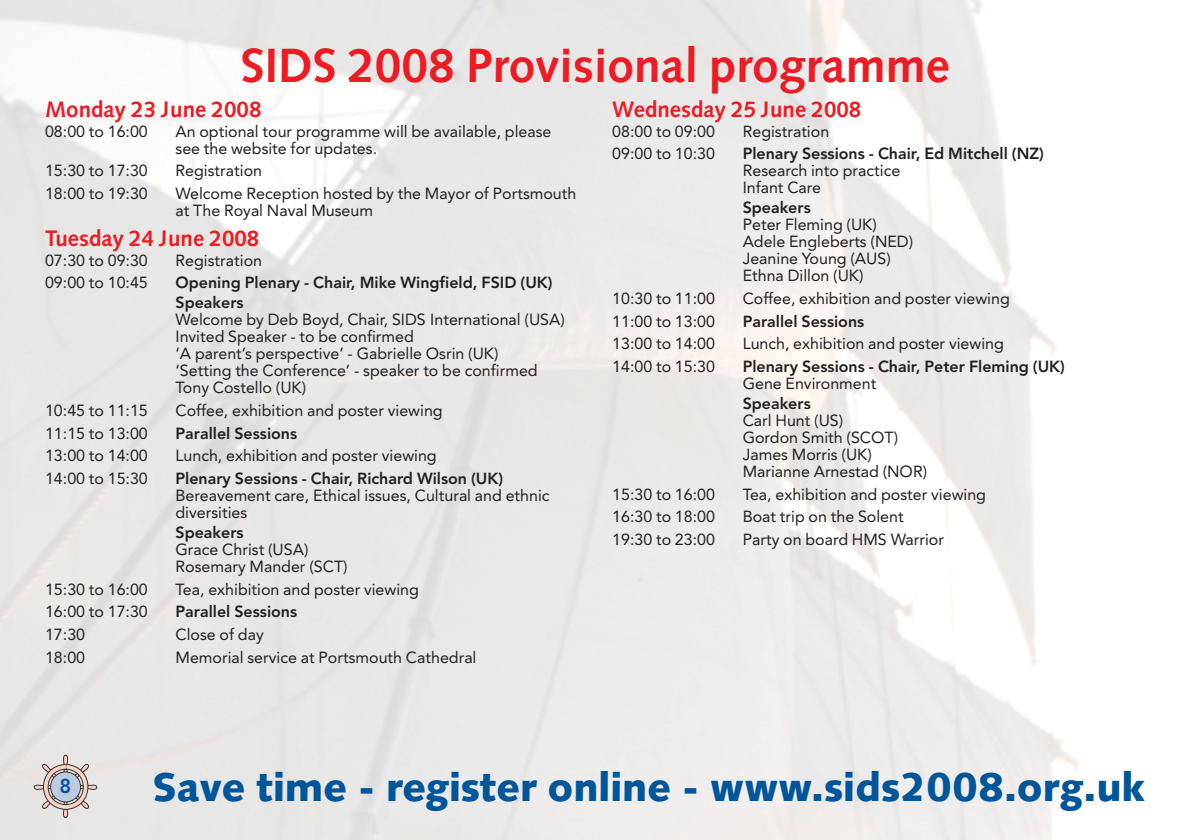
<style>
.page{position:relative;width:1191px;height:840px;background:#fff}
.page>*{position:absolute;margin:0;border:0;box-sizing:border-box;transform-origin:0 0}
.t1{font:700 48px "Syntax";color:#ed1c24}
.t2{font:900 40px "Syntax";color:#005699}
.t3{font:700 22.4px "Syntax";color:#ed1c24}
.t4{font:800 20px "Avenir";color:#005699}
.t5{font:16px/17px "Avenir";color:#231f20}
.t6{font:800 16px/19.8px "Avenir";color:#231f20}
</style>
<div class="page">
<img style="left:0;top:0;width:1079px;height:839px">
<svg style="left:34px;top:754px;width:63px;height:63px;background:#cbc5c6"></svg>
<h1 class="t1" style="left:241px;top:46px;width:710px">SIDS 2008 Provisional programme</h1>
<h3 class="t3" style="left:45px;top:100px;width:218px">Monday 23 June 2008</h3>
<p class="t5" style="left:45px;top:124px;width:104px">08:00 to 16:00</p>
<p class="t5" style="left:175px;top:124px;width:377px">An optional tour programme will be available, please see the website for updates.</p>
<p class="t5" style="left:45px;top:163px;width:104px">15:30 to 17:30</p>
<p class="t5" style="left:175px;top:163px;width:88px">Registration</p>
<p class="t5" style="left:45px;top:186px;width:104px">18:00 to 19:30</p>
<p class="t5" style="left:175px;top:186px;width:402px">Welcome Reception hosted by the Mayor of Portsmouth at The Royal Naval Museum</p>
<h3 class="t3" style="left:45px;top:229px;width:216px">Tuesday 24 June 2008</h3>
<p class="t5" style="left:45px;top:252px;width:104px">07:30 to 09:30</p>
<p class="t5" style="left:175px;top:252px;width:88px">Registration</p>
<p class="t5" style="left:45px;top:275px;width:104px">09:00 to 10:45</p>
<p class="t6" style="left:175px;top:274px;width:378px">Opening Plenary - Chair, Mike Wingfield, FSID (UK)<br>Speakers</p>
<p class="t5" style="left:175px;top:312px;width:391px">Welcome by Deb Boyd, Chair, SIDS International (USA)<br>Invited Speaker - to be confirmed<br>‘A parent’s perspective’ - Gabrielle Osrin (UK)<br>‘Setting the Conference’ - speaker to be confirmed Tony Costello (UK)</p>
<p class="t5" style="left:45px;top:403px;width:104px">10:45 to 11:15</p>
<p class="t5" style="left:175px;top:403px;width:269px">Coffee, exhibition and poster viewing</p>
<p class="t5" style="left:45px;top:425px;width:104px">11:15 to 13:00</p>
<p class="t6" style="left:175px;top:424px;width:123px">Parallel Sessions</p>
<p class="t5" style="left:45px;top:448px;width:104px">13:00 to 14:00</p>
<p class="t5" style="left:175px;top:448px;width:263px">Lunch, exhibition and poster viewing</p>
<p class="t5" style="left:45px;top:471px;width:104px">14:00 to 15:30</p>
<p class="t6" style="left:175px;top:469px;width:329px">Plenary Sessions - Chair, Richard Wilson (UK)</p>
<p class="t5" style="left:175px;top:488px;width:375px">Bereavement care, Ethical issues, Cultural and ethnic diversities</p>
<p class="t6" style="left:175px;top:523px;width:70px">Speakers</p>
<p class="t5" style="left:175px;top:542px;width:174px">Grace Christ (USA)<br>Rosemary Mander (SCT)</p>
<p class="t5" style="left:45px;top:581px;width:104px">15:30 to 16:00</p>
<p class="t5" style="left:175px;top:581px;width:245px">Tea, exhibition and poster viewing</p>
<p class="t5" style="left:45px;top:604px;width:104px">16:00 to 17:30</p>
<p class="t6" style="left:175px;top:602px;width:123px">Parallel Sessions</p>
<p class="t5" style="left:45px;top:627px;width:42px">17:30</p>
<p class="t5" style="left:175px;top:627px;width:90px">Close of day</p>
<p class="t5" style="left:45px;top:649px;width:42px">18:00</p>
<p class="t5" style="left:175px;top:649px;width:302px">Memorial service at Portsmouth Cathedral</p>
<h3 class="t3" style="left:612px;top:100px;width:251px">Wednesday 25 June 2008</h3>
<p class="t5" style="left:612px;top:124px;width:104px">08:00 to 09:00</p>
<p class="t5" style="left:742px;top:124px;width:88px">Registration</p>
<p class="t5" style="left:612px;top:146px;width:104px">09:00 to 10:30</p>
<p class="t6" style="left:742px;top:145px;width:303px">Plenary Sessions - Chair, Ed Mitchell (NZ)</p>
<p class="t5" style="left:742px;top:163px;width:159px">Research into practice<br>Infant Care</p>
<p class="t6" style="left:742px;top:199px;width:70px">Speakers</p>
<p class="t5" style="left:742px;top:217px;width:172px">Peter Fleming (UK)<br>Adele Engleberts (NED)<br>Jeanine Young (AUS)<br>Ethna Dillon (UK)</p>
<p class="t5" style="left:612px;top:291px;width:104px">10:30 to 11:00</p>
<p class="t5" style="left:742px;top:291px;width:269px">Coffee, exhibition and poster viewing</p>
<p class="t5" style="left:612px;top:313px;width:104px">11:00 to 13:00</p>
<p class="t6" style="left:742px;top:312px;width:123px">Parallel Sessions</p>
<p class="t5" style="left:612px;top:336px;width:104px">13:00 to 14:00</p>
<p class="t5" style="left:742px;top:336px;width:263px">Lunch, exhibition and poster viewing</p>
<p class="t5" style="left:612px;top:359px;width:104px">14:00 to 15:30</p>
<p class="t6" style="left:742px;top:357px;width:324px">Plenary Sessions - Chair, Peter Fleming (UK)</p>
<p class="t5" style="left:742px;top:376px;width:135px">Gene Environment</p>
<p class="t6" style="left:742px;top:394px;width:70px">Speakers</p>
<p class="t5" style="left:742px;top:413px;width:186px">Carl Hunt (US)<br>Gordon Smith (SCOT)<br>James Morris (UK)<br>Marianne Arnestad (NOR)</p>
<p class="t5" style="left:612px;top:486px;width:104px">15:30 to 16:00</p>
<p class="t5" style="left:742px;top:486px;width:245px">Tea, exhibition and poster viewing</p>
<p class="t5" style="left:612px;top:509px;width:104px">16:30 to 18:00</p>
<p class="t5" style="left:742px;top:509px;width:162px">Boat trip on the Solent</p>
<p class="t5" style="left:612px;top:532px;width:104px">19:30 to 23:00</p>
<p class="t5" style="left:742px;top:532px;width:203px">Party on board HMS Warrior</p>
<p class="t4" style="left:59px;top:777px;width:13px">8</p>
<h2 class="t2" style="left:152px;top:770px;width:994px">Save time - register online - www.sids2008.org.uk</h2>
</div>
